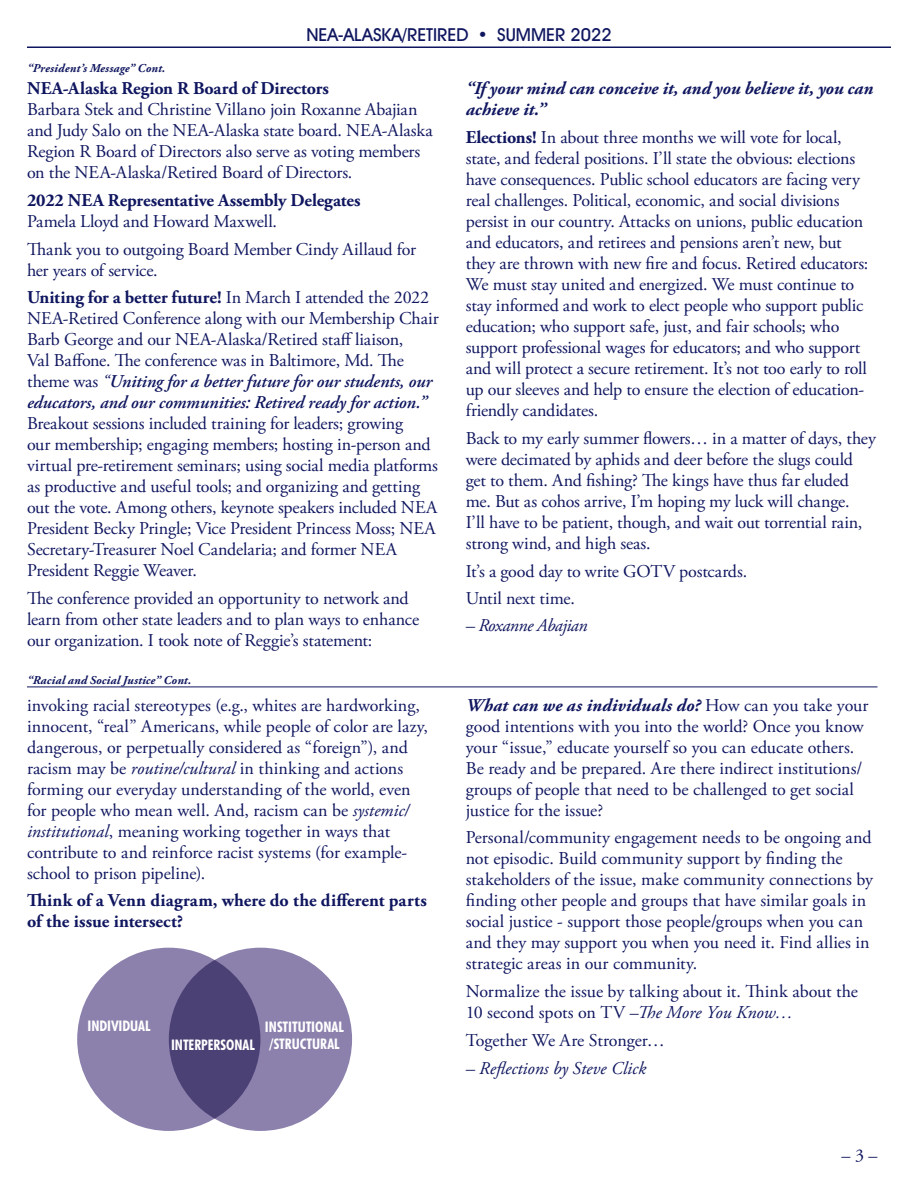
<style>
.page{position:relative;width:918px;height:1188px;background:#fff}
.page>*{position:absolute;margin:0;border:0;box-sizing:border-box;transform-origin:0 0}
.t1{font:18px/21px "Adobe Garamond Pro";letter-spacing:-.01em;color:#0f165f}
.t2{font:700 18px/21px "Adobe Garamond Pro";color:#0f165f}
.t3{font:italic 700 18px/21px "Adobe Garamond Pro";letter-spacing:-.005em;color:#0f165f}
.t4{font:500 18px "Avant Garde IT Cby BT";color:#0f165f}
.t5{font:italic 18px "Adobe Garamond Pro";color:#0f165f}
.t6{font:italic 18px "Adobe Garamond Pro";letter-spacing:-.025em;color:#0f165f}
.t7{font:700 condensed 14.7px/17.5px "Futura BT";color:#fff}
.t8{font:italic 700 12px "Adobe Garamond Pro";letter-spacing:.015em;color:#0f165f}
.s1{font-weight:700}
.s2{font-style:italic}
.s3{font-weight:600;font-style:italic}
.s4{font-weight:700;font-style:italic}
</style>
<div class="page">
<hr style="left:27px;top:46px;width:864px;height:2px;background:#0f165f">
<hr style="left:27px;top:687px;width:851px;height:1px;background:#0f165f">
<div style="left:77px;top:948px;width:183px;height:183px;background:#8c81ad;border-radius:50%"></div>
<svg style="left:169px;top:948px;width:183px;height:183px;fill:#8c81ad"></svg>
<p class="t4" style="left:306px;top:23px;width:307px">NEA-ALASKA/RETIRED • SUMMER 2022</p>
<p class="t2" style="left:27px;top:78px;width:303px">NEA-Alaska Region R Board of Directors</p>
<p class="t1" style="left:27px;top:99px;width:407px">Barbara Stek and Christine Villano join Roxanne Abajian and Judy Salo on the NEA-Alaska state board. NEA-Alaska Region R Board of Directors also serve as voting members on the NEA-Alaska/Retired Board of Directors.</p>
<p class="t2" style="left:27px;top:190px;width:335px">2022 NEA Representative Assembly Delegates</p>
<p class="t1" style="left:27px;top:208px;width:391px;line-height:27.8px">Pamela Lloyd and Howard Maxwell.<br>Thank you to outgoing Board Member Cindy Aillaud for</p>
<p class="t1" style="left:27px;top:257px;width:404px;line-height:27.8px">her years of service.<br><span class="s1">Uniting for a better future!</span> In March I attended the 2022</p>
<p class="t1" style="left:27px;top:309px;width:413px">NEA-Retired Conference along with our Membership Chair Barb George and our NEA-Alaska/Retired staff liaison,<br>Val Baffone. The conference was in Baltimore, Md. The theme was <span class="s2">“</span><span class="s3">Uniting for a better future for our students, our educators, and our communities: Retired ready for action.”</span></p>
<p class="t1" style="left:27px;top:414px;width:413px">Breakout sessions included training for leaders; growing<br>our membership; engaging members; hosting in-person and virtual pre-retirement seminars; using social media platforms as productive and useful tools; and organizing and getting out the vote. Among others, keynote speakers included NEA President Becky Pringle; Vice President Princess Moss; NEA Secretary-Treasurer Noel Candelaria; and former NEA President Reggie Weaver.</p>
<p class="t1" style="left:27px;top:589px;width:394px">The conference provided an opportunity to network and learn from other state leaders and to plan ways to enhance our organization. I took note of Reggie’s statement:</p>
<p class="t8" style="left:27px;top:62px;width:140px">“President’s Message” Cont.</p>
<p class="t3" style="left:466px;top:78px;width:409px">“If your mind can conceive it, and you believe it, you can achieve it.”</p>
<p class="t1" style="left:466px;top:127px;width:404px"><span class="s1">Elections!</span> In about three months we will vote for local, state, and federal positions. I’ll state the obvious: elections have consequences. Public school educators are facing very real challenges. Political, economic, and social divisions persist in our country. Attacks on unions, public education and educators, and retirees and pensions aren’t new, but they are thrown with new fire and focus. Retired educators:<br>We must stay united and energized. We must continue to stay informed and work to elect people who support public education; who support safe, just, and fair schools; who support professional wages for educators; and who support and will protect a secure retirement. It’s not too early to roll up our sleeves and help to ensure the election of education&shy;friendly candidates.</p>
<p class="t1" style="left:466px;top:428px;width:412px">Back to my early summer flowers… in a matter of days, they were decimated by aphids and deer before the slugs could get to them. And fishing? The kings have thus far eluded me. But as cohos arrive, I’m hoping my luck will change.<br>I’ll have to be patient, though, and wait out torrential rain, strong wind, and high seas.</p>
<p class="t1" style="left:466px;top:558px;width:283px;line-height:27.8px">It’s a good day to write GOTV postcards.<br>Until next time.</p>
<p class="t6" style="left:466px;top:615px;width:123px">– Roxanne Abajian</p>
<p class="t8" style="left:27px;top:673px;width:166px">“Racial and Social Justice” Cont.</p>
<p class="t1" style="left:27px;top:695px;width:403px">invoking racial stereotypes (e.g., whites are hardworking, innocent, “real” Americans, while people of color are lazy, dangerous, or perpetually considered as “foreign”), and racism may be <span class="s2">routine/cultural</span> in thinking and actions forming our everyday understanding of the world, even for people who mean well. And, racism can be <span class="s2">systemic/ institutional</span>, meaning working together in ways that contribute to and reinforce racist systems (for example&shy;school to prison pipeline).</p>
<p class="t2" style="left:27px;top:890px;width:401px">Think of a Venn diagram, where do the different parts of the issue intersect?</p>
<p class="t7" style="left:87px;top:1017px;width:64px">INDIVIDUAL</p>
<p class="t7" style="left:171px;top:1036px;width:85px">INTERPERSONAL</p>
<p class="t7" style="left:265px;top:1018px;width:80px">INSTITUTIONAL /STRUCTURAL</p>
<p class="t1" style="left:466px;top:695px;width:404px"><span class="s4">What can we as individuals do?</span> How can you take your good intentions with you into the world? Once you know your “issue,” educate yourself so you can educate others.<br>Be ready and be prepared. Are there indirect institutions/ groups of people that need to be challenged to get social justice for the issue?</p>
<p class="t1" style="left:466px;top:828px;width:409px">Personal/community engagement needs to be ongoing and not episodic. Build community support by finding the stakeholders of the issue, make community connections by finding other people and groups that have similar goals in social justice - support those people/groups when you can and they may support you when you need it. Find allies in strategic areas in our community.</p>
<p class="t1" style="left:466px;top:982px;width:394px">Normalize the issue by talking about it. Think about the<br>10 second spots on TV –<span class="s2">The More You Know…</span></p>
<p class="t1" style="left:466px;top:1030px;width:201px">Together We Are Stronger…</p>
<p class="t5" style="left:466px;top:1057px;width:182px">– Reflections by Steve Click</p>
<p class="t1" style="left:842px;top:1145px;width:37px">– 3 –</p>
</div>
